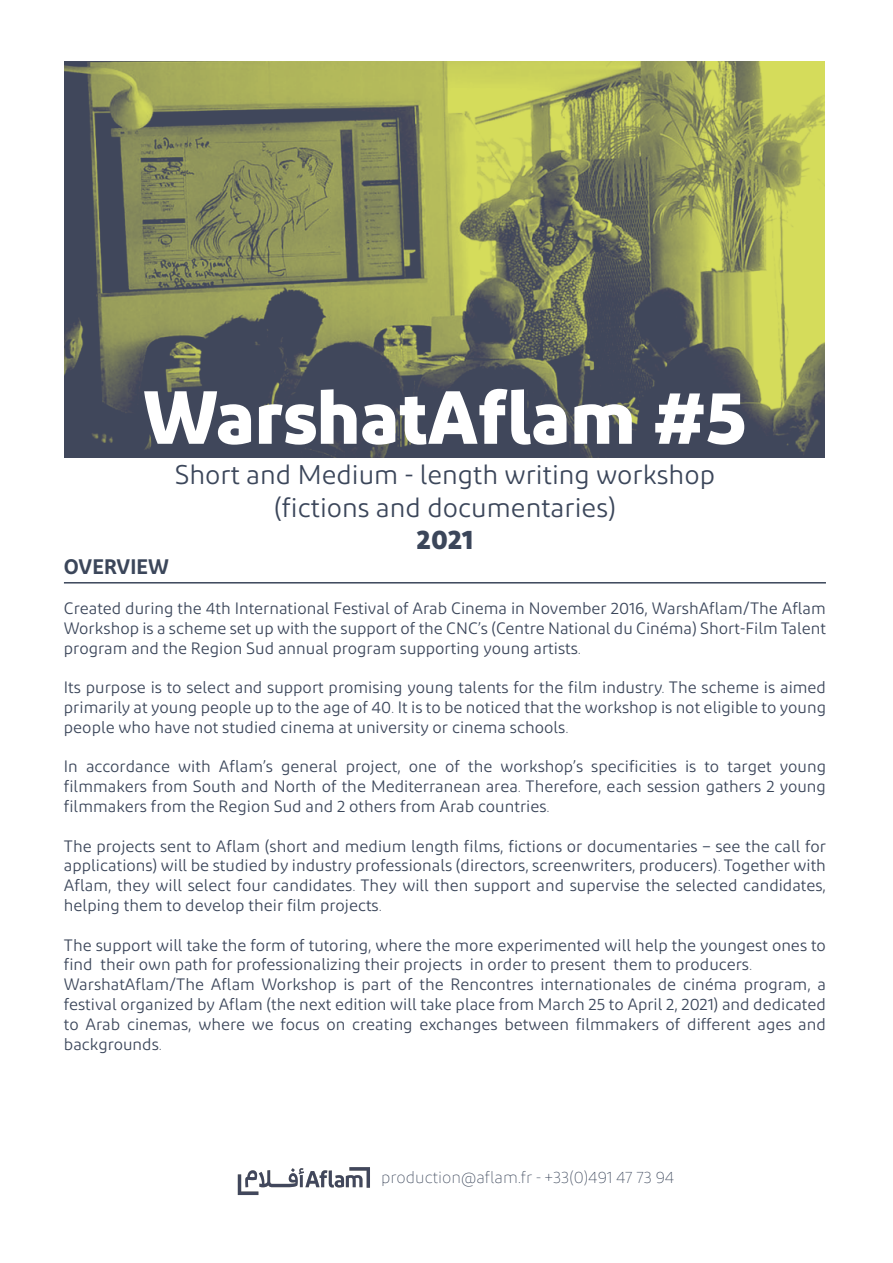
<style>
.page{position:relative;width:893px;height:1263px;background:#fff}
.page>*{position:absolute;margin:0;border:0;box-sizing:border-box;transform-origin:0 0}
.t1{font:700 75px "Diodrum Arabic";color:#fff}
.t2{font:27px/32.4px "Diodrum Arabic";color:#3b465a;text-align:center}
.t3{font:700 27px "Diodrum Arabic";color:#3b465a}
.t4{font:600 21px "Diodrum Arabic";color:#3b465a}
.t5{font:16.5px/19.8px "Diodrum Arabic";color:#3b465a;text-align:justify}
.t6{font:200 16.5px "Diodrum Arabic";color:#3b465a}
</style>
<div class="page">
<img style="left:64px;top:62px;width:761px;height:395px">
<hr style="left:64px;top:582px;width:762px;height:1px;background:#3b465a">
<img style="left:237px;top:1167px;width:133px;height:28px">
<h1 class="t1" style="left:143px;top:374px;width:605px">WarshatAflam #5</h1>
<h2 class="t2" style="left:175px;top:459px;width:542px">Short and Medium - length writing workshop (fictions and documentaries)</h2>
<h2 class="t3" style="left:417px;top:524px;width:58px">2021</h2>
<p class="t4" style="left:64px;top:555px;width:106px">OVERVIEW</p>
<p class="t5" style="left:64px;top:598px;width:763px">Created during the 4th International Festival of Arab Cinema in November 2016, WarshAflam/The Aflam Workshop is a scheme set up with the support of the CNC’s (Centre National du Cinéma) Short-Film Talent program and the Region Sud annual program supporting young artists.</p>
<p class="t5" style="left:64px;top:677px;width:764px">Its purpose is to select and support promising young talents for the film industry. The scheme is aimed primarily at young people up to the age of 40. It is to be noticed that the workshop is not eligible to young people who have not studied cinema at university or cinema schools.</p>
<p class="t5" style="left:64px;top:757px;width:764px">In accordance with Aflam’s general project, one of the workshop’s specificities is to target young filmmakers from South and North of the Mediterranean area. Therefore, each session gathers 2 young filmmakers from the Region Sud and 2 others from Arab countries.</p>
<p class="t5" style="left:64px;top:836px;width:764px">The projects sent to Aflam (short and medium length films, fictions or documentaries – see the call for applications) will be studied by industry professionals (directors, screenwriters, producers). Together with Aflam, they will select four candidates. They will then support and supervise the selected candidates, helping them to develop their film projects.</p>
<p class="t5" style="left:64px;top:935px;width:764px;text-align:left">The support will take the form of tutoring, where the more experimented will help the youngest ones to find their own path for professionalizing their projects in order to present them to producers.<br>WarshatAflam/The Aflam Workshop is part of the Rencontres internationales de cinéma program, a festival organized by Aflam (the next edition will take place from March 25 to April 2, 2021) and dedicated to Arab cinemas, where we focus on creating exchanges between filmmakers of different ages and backgrounds.</p>
<p class="t6" style="left:381px;top:1168px;width:295px">production@aflam.fr - +33(0)491 47 73 94</p>
</div>
